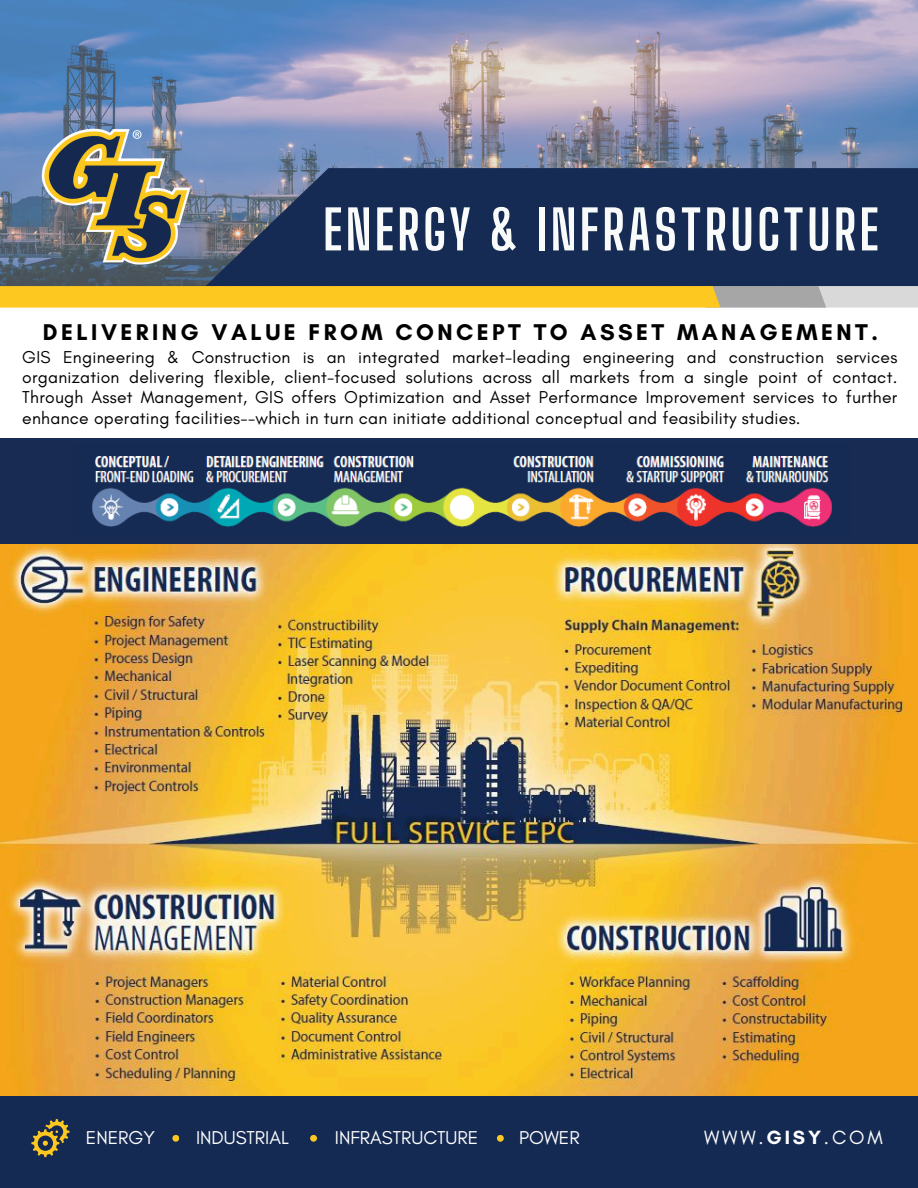
<style>
.page{position:relative;width:918px;height:1188px;background:#fff}
.page>*{position:absolute;margin:0;border:0;box-sizing:border-box;transform-origin:0 0}
.t1{font:700 53.85px "Big Shoulders Display";letter-spacing:.06em;color:#f9fbfb}
.t2{font:700 23.25px "Glacial Indifference";letter-spacing:.15em;color:#000}
.t3{font:19.5px "Glacial Indifference";letter-spacing:.145em;color:#fff}
.t4{font:18.9px "Glacial Indifference";color:#fff}
.t5{font:17.55px/20.4px "Glacial Indifference";letter-spacing:.015em;color:#000;text-align:justify}
.s1{font-weight:700}
</style>
<div class="page">
<svg style="left:0;top:0;width:918px;height:286px;background:#8694b8"></svg>
<svg style="left:206px;top:168px;width:712px;height:118px;background:#1e3259"></svg>
<svg style="left:0;top:286px;width:918px;height:22px;background:#eec645"></svg>
<img style="left:37px;top:124px;width:156px;height:143px">
<img style="left:0;top:544px;width:918px;height:552px">
<div style="left:0;top:438px;width:918px;height:106px;background:#182c53"></div>
<img style="left:92px;top:456px;width:740px;height:71px">
<div style="left:0;top:1096px;width:918px;height:92px;background:#152a53"></div>
<div style="left:172px;top:1135px;width:7px;height:7px;background:#fdc81f;border-radius:50%"></div>
<div style="left:310px;top:1135px;width:7px;height:7px;background:#fdc81f;border-radius:50%"></div>
<div style="left:497px;top:1135px;width:7px;height:7px;background:#fdc81f;border-radius:50%"></div>
<svg style="left:31px;top:1119px;width:39px;height:38px"></svg>
<p class="t1" style="left:323px;top:197px;width:557px">ENERGY &amp; INFRASTRUCTURE</p>
<p class="t2" style="left:43px;top:318px;width:837px">DELIVERING VALUE FROM CONCEPT TO ASSET MANAGEMENT.</p>
<p class="t5" style="left:22px;top:346px;width:877px">GIS Engineering &amp; Construction is an integrated market-leading engineering and construction services organization delivering flexible, client-focused solutions across all markets from a single point of contact.<br>Through Asset Management, GIS offers Optimization and Asset Performance Improvement services to further enhance operating facilities--which in turn can initiate additional conceptual and feasibility studies.</p>
<h3 class="t4" style="left:86px;top:1126px;width:71px">ENERGY</h3>
<h3 class="t4" style="left:196px;top:1126px;width:94px">INDUSTRIAL</h3>
<h3 class="t4" style="left:335px;top:1126px;width:145px">INFRASTRUCTURE</h3>
<h3 class="t4" style="left:519px;top:1126px;width:62px">POWER</h3>
<p class="t3" style="left:704px;top:1125px;width:180px">WWW.<span class="s1">GISY</span>.COM</p>
</div>
